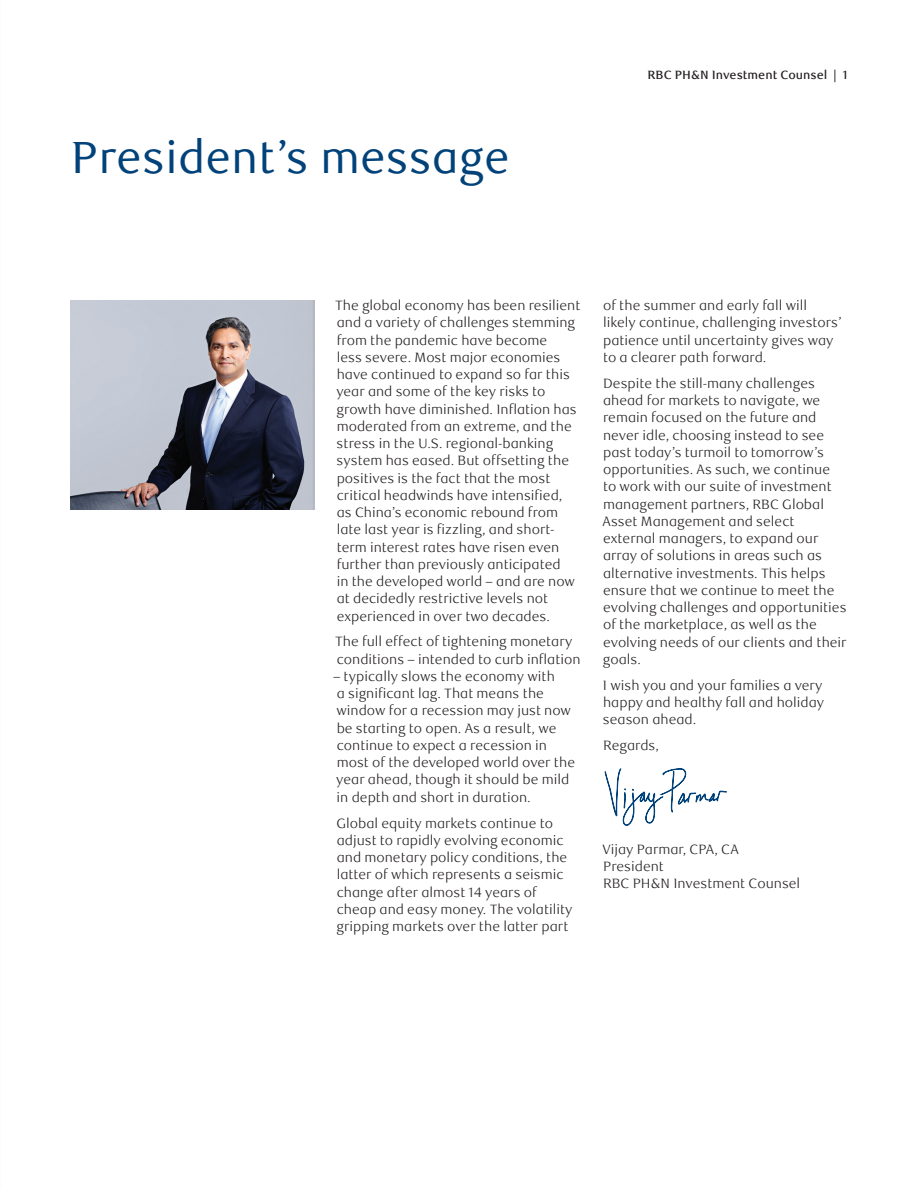
<style>
.page{position:relative;width:918px;height:1188px;background:#fff}
.page>*{position:absolute;margin:0;border:0;box-sizing:border-box;transform-origin:0 0}
.t1{font:45px "RBC Text";color:#004279}
.t2{font:300 13.5px/17.2px "RBC Text";color:#231f20}
.t3{font:500 12px "RBC Text";color:#231f20}
</style>
<div class="page">
<img style="left:70px;top:300px;width:245px;height:210px">
<svg style="left:604px;top:768px;width:123px;height:58px"></svg>
<h1 class="t1" style="left:71px;top:131px;width:441px">President’s message</h1>
<p class="t3" style="left:648px;top:68px;width:201px">RBC PH&amp;N Investment Counsel | 1</p>
<p class="t2" style="left:335px;top:297px;width:247px">The global economy has been resilient and a variety of challenges stemming from the pandemic have become<br>less severe. Most major economies have continued to expand so far this year and some of the key risks to growth have diminished. Inflation has moderated from an extreme, and the stress in the U.S. regional-banking system has eased. But offsetting the positives is the fact that the most critical headwinds have intensified,<br>as China’s economic rebound from late last year is fizzling, and short&shy;term interest rates have risen even further than previously anticipated<br>in the developed world – and are now at decidedly restrictive levels not experienced in over two decades.</p>
<p class="t2" style="left:335px;top:633px;width:247px">The full effect of tightening monetary conditions – intended to curb inflation</p>
<p class="t2" style="left:333px;top:668px;width:244px">– typically slows the economy with<br>a significant lag. That means the window for a recession may just now be starting to open. As a result, we continue to expect a recession in most of the developed world over the year ahead, though it should be mild in depth and short in duration.</p>
<p class="t2" style="left:337px;top:815px;width:238px">Global equity markets continue to adjust to rapidly evolving economic and monetary policy conditions, the latter of which represents a seismic change after almost 14 years of cheap and easy money. The volatility gripping markets over the latter part</p>
<p class="t2" style="left:603px;top:297px;width:240px">of the summer and early fall will likely continue, challenging investors’ patience until uncertainty gives way to a clearer path forward.</p>
<p class="t2" style="left:603px;top:375px;width:246px">Despite the still-many challenges ahead for markets to navigate, we remain focused on the future and never idle, choosing instead to see past today’s turmoil to tomorrow’s opportunities. As such, we continue<br>to work with our suite of investment management partners, RBC Global Asset Management and select external managers, to expand our array of solutions in areas such as alternative investments. This helps ensure that we continue to meet the evolving challenges and opportunities of the marketplace, as well as the evolving needs of our clients and their goals.</p>
<p class="t2" style="left:603px;top:677px;width:223px">I wish you and your families a very happy and healthy fall and holiday season ahead.</p>
<p class="t2" style="left:603px;top:737px;width:57px">Regards,</p>
<p class="t2" style="left:603px;top:841px;width:199px">Vijay Parmar, CPA, CA<br>President<br>RBC PH&amp;N Investment Counsel</p>
</div>
